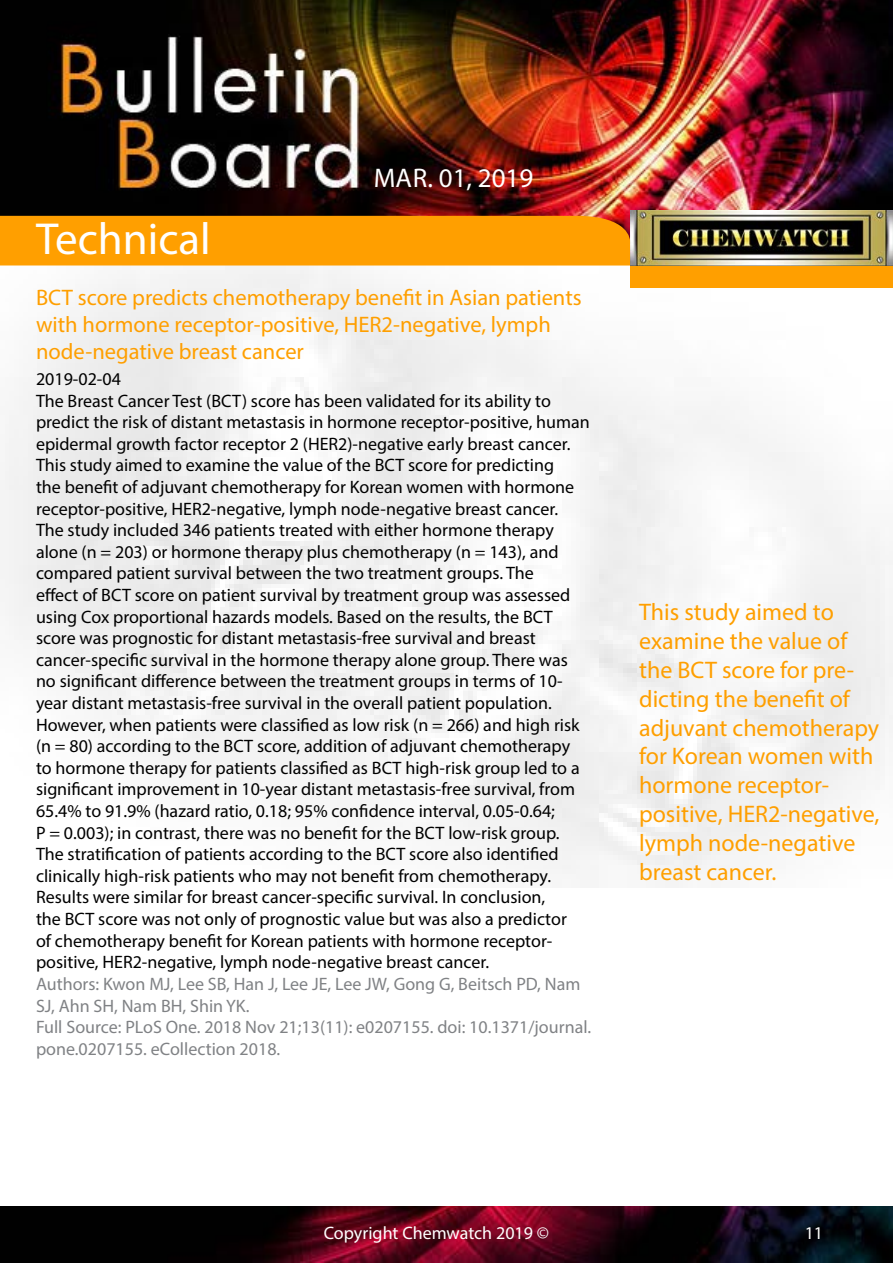
<style>
.page{position:relative;width:893px;height:1263px;background:#fff}
.page>*{position:absolute;margin:0;border:0;box-sizing:border-box;transform-origin:0 0}
.t1{font:45px "Myriad Pro";color:#fff}
.t2{font:27px "Myriad Pro";color:#fff}
.t3{font:24px/28.8px "Myriad Pro";color:#ff9f00}
.t4{font:22.5px/27px "Myriad Pro";color:#ff9f00}
.t5{font:18px/21.6px "Myriad Pro";color:#000}
.t6{font:18px/21.6px "Myriad Pro";color:#808285}
.t7{font:18px "Myriad Pro";color:#fff}
</style>
<div class="page">
<img style="left:0;top:0;width:893px;height:887px">
<div style="left:630px;top:265px;width:263px;height:23px;background:#ff9f00"></div>
<img style="left:630px;top:210px;width:262px;height:56px">
<svg style="left:0;top:216px;width:630px;height:72px"></svg>
<img style="left:0;top:1206px;width:893px;height:57px">
<h2 class="t2" style="left:374px;top:161px;width:161px">Mar. 01, 2019</h2>
<h1 class="t1" style="left:36px;top:211px;width:176px">Technical</h1>
<p class="t4" style="left:36px;top:283px;width:547px">BCT score predicts chemotherapy benefit in Asian patients with hormone receptor-positive, HER2-negative, lymph node-negative breast cancer</p>
<p class="t5" style="left:36px;top:368px;width:555px">2019-02-04<br>The Breast Cancer Test (BCT) score has been validated for its ability to predict the risk of distant metastasis in hormone receptor-positive, human epidermal growth factor receptor 2 (HER2)-negative early breast cancer.<br>This study aimed to examine the value of the BCT score for predicting<br>the benefit of adjuvant chemotherapy for Korean women with hormone receptor-positive, HER2-negative, lymph node-negative breast cancer.<br>The study included 346 patients treated with either hormone therapy alone (n = 203) or hormone therapy plus chemotherapy (n = 143), and compared patient survival between the two treatment groups. The<br>effect of BCT score on patient survival by treatment group was assessed using Cox proportional hazards models. Based on the results, the BCT score was prognostic for distant metastasis-free survival and breast cancer-specific survival in the hormone therapy alone group. There was no significant difference between the treatment groups in terms of 10- year distant metastasis-free survival in the overall patient population.<br>However, when patients were classified as low risk (n = 266) and high risk (n = 80) according to the BCT score, addition of adjuvant chemotherapy to hormone therapy for patients classified as BCT high-risk group led to a significant improvement in 10-year distant metastasis-free survival, from 65.4% to 91.9% (hazard ratio, 0.18; 95% confidence interval, 0.05-0.64;<br>P = 0.003); in contrast, there was no benefit for the BCT low-risk group.<br>The stratification of patients according to the BCT score also identified clinically high-risk patients who may not benefit from chemotherapy.<br>Results were similar for breast cancer-specific survival. In conclusion,<br>the BCT score was not only of prognostic value but was also a predictor<br>of chemotherapy benefit for Korean patients with hormone receptor&shy;positive, HER2-negative, lymph node-negative breast cancer.</p>
<p class="t6" style="left:36px;top:973px;width:557px">Authors: Kwon MJ, Lee SB, Han J, Lee JE, Lee JW, Gong G, Beitsch PD, Nam SJ, Ahn SH, Nam BH, Shin YK.<br>Full Source: PLoS One. 2018 Nov 21;13(11): e0207155. doi: 10.1371/journal. pone.0207155. eCollection 2018.</p>
<h3 class="t3" style="left:639px;top:597px;width:242px">This study aimed to examine the value of the BCT score for pre&shy;dicting the benefit of adjuvant chemotherapy for Korean women with hormone receptor&shy;positive, HER2-negative, lymph node-negative breast cancer.</h3>
<p class="t7" style="left:324px;top:1222px;width:227px">Copyright Chemwatch 2019 ©</p>
<p class="t7" style="left:805px;top:1222px;width:20px">11</p>
</div>
